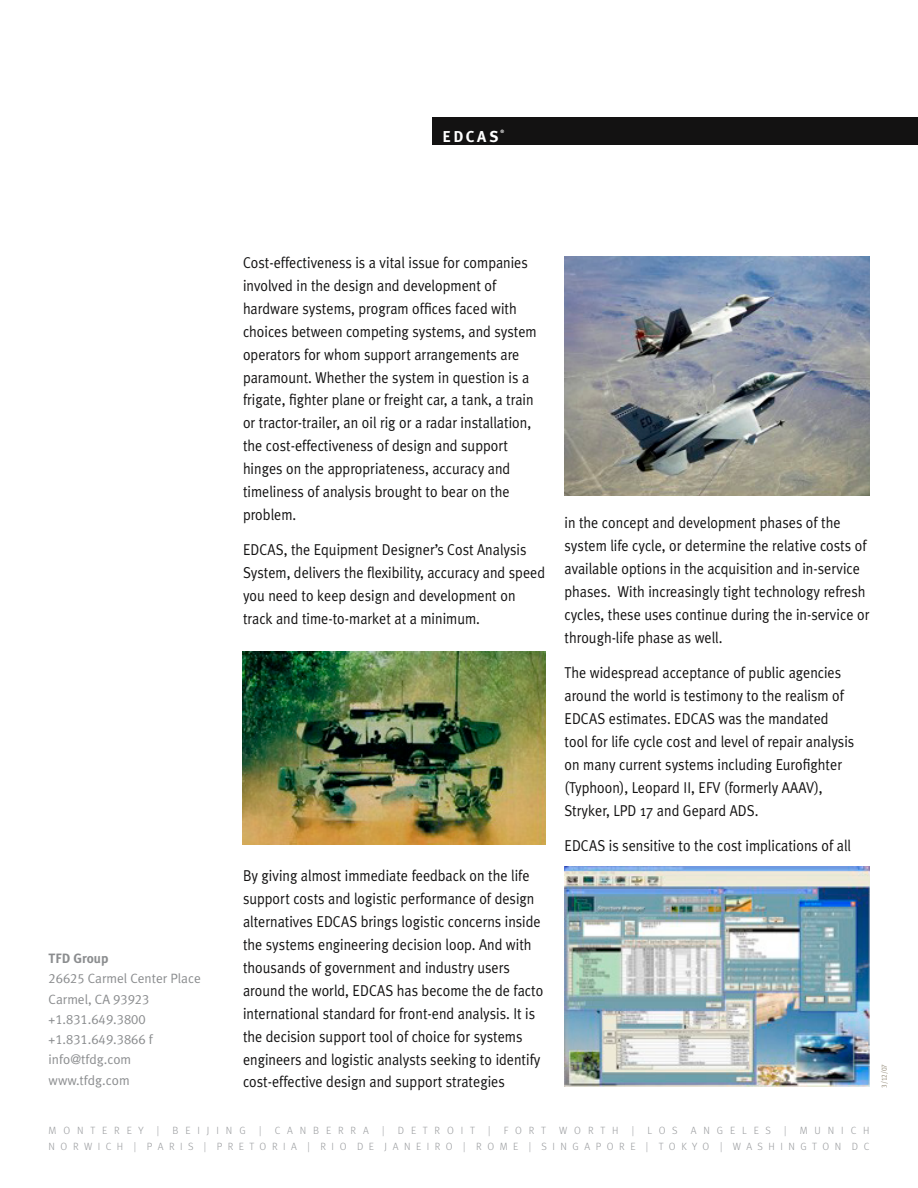
<style>
.page{position:relative;width:918px;height:1188px;background:#fff}
.page>*{position:absolute;margin:0;border:0;box-sizing:border-box;transform-origin:0 0}
.t1{font:15.75px/23px "Meta Plus Normal";color:#131212;scale:.9 1}
.t2{font:15.75px "Meta Plus Bold Caps";letter-spacing:.17em;color:#fff}
.t3{font:13.5px/20.2px "Meta Plus Normal";color:#8b8d8f}
.t4{font:13.5px/20.2px "Meta Plus Normal Caps";color:#8b8d8f}
.t5{font:700 13.5px "Meta Plus";letter-spacing:-.005em;color:#8b8d8f}
.t6{font:300 10.5px/15.5px "Meta";color:#989a9d;text-align:right}
.t7{font:7.5px "Meta Plus Normal Caps";color:#978e7c;scale:.9 1}
.t8{font:4.65px "Meta Plus Bold Caps";color:#fff}
.s1{font-family:"Meta Plus Normal Caps"}
.s2{font-family:"Meta Plus Normal"}
</style>
<div class="page">
<div style="left:432px;top:118px;width:486px;height:27px;background:#131212"></div>
<img style="left:242px;top:651px;width:304px;height:194px">
<img style="left:565px;top:256px;width:304px;height:240px">
<img style="left:565px;top:866px;width:304px;height:220px">
<p class="t2" style="left:443px;top:127px;width:57px">EDCAS</p>
<p class="t8" style="left:500px;top:129px;width:5px">®</p>
<p class="t5" style="left:49px;top:951px;width:61px">TFD Group</p>
<p class="t3" style="left:49px;top:968px;width:154px"><span class="s1">26625</span> Carmel Center Place<br>Carmel, CA <span class="s1">93923</span></p>
<p class="t4" style="left:49px;top:1009px;width:106px">+1.831.649.3800 +1.831.649.3866 <span class="s2">f</span></p>
<p class="t3" style="left:49px;top:1049px;width:84px">info@tfdg.com www.tfdg.com</p>
<p class="t1" style="left:243px;top:251px;width:328px">Cost-effectiveness is a vital issue for companies involved in the design and development of hardware systems, program offices faced with choices between competing systems, and system operators for whom support arrangements are paramount. Whether the system in question is a frigate, fighter plane or freight car, a tank, a train or tractor-trailer, an oil rig or a radar installation, the cost-effectiveness of design and support hinges on the appropriateness, accuracy and timeliness of analysis brought to bear on the problem.</p>
<p class="t1" style="left:243px;top:538px;width:337px">EDCAS, the Equipment Designer’s Cost Analysis System, delivers the flexibility, accuracy and speed you need to keep design and development on track and time-to-market at a minimum.</p>
<p class="t1" style="left:243px;top:864px;width:335px">By giving almost immediate feedback on the life support costs and logistic performance of design alternatives EDCAS brings logistic concerns inside the systems engineering decision loop. And with thousands of government and industry users around the world, EDCAS has become the de facto international standard for front-end analysis. It is the decision support tool of choice for systems engineers and logistic analysts seeking to identify cost-effective design and support strategies</p>
<p class="t1" style="left:565px;top:511px;width:340px">in the concept and development phases of the system life cycle, or determine the relative costs of available options in the acquisition and in-service phases. With increasingly tight technology refresh cycles, these uses continue during the in-service or through-life phase as well.</p>
<p class="t1" style="left:565px;top:661px;width:324px">The widespread acceptance of public agencies around the world is testimony to the realism of EDCAS estimates. EDCAS was the mandated tool for life cycle cost and level of repair analysis on many current systems including Eurofighter (Typhoon), Leopard II, EFV (formerly AAAV), Stryker, LPD 17 and Gepard ADS.</p>
<p class="t1" style="left:565px;top:834px;width:320px">EDCAS is sensitive to the cost implications of all</p>
<p class="t7" style="left:880px;top:1088px;width:28px;rotate:-90deg">3/12/07</p>
<p class="t6" style="left:49px;top:1123px;width:97px">M O N T E R E Y</p>
<p class="t6" style="left:157px;top:1123px;width:4px">|</p>
<p class="t6" style="left:173px;top:1123px;width:75px">B E I J I N G</p>
<p class="t6" style="left:259px;top:1123px;width:4px">|</p>
<p class="t6" style="left:275px;top:1123px;width:96px">C A N B E R R A</p>
<p class="t6" style="left:382px;top:1123px;width:4px">|</p>
<p class="t6" style="left:398px;top:1123px;width:78px">D E T R O I T</p>
<p class="t6" style="left:488px;top:1123px;width:4px">|</p>
<p class="t6" style="left:504px;top:1123px;width:44px">F O R T</p>
<p class="t6" style="left:559px;top:1123px;width:61px">W O R T H</p>
<p class="t6" style="left:632px;top:1123px;width:4px">|</p>
<p class="t6" style="left:647px;top:1123px;width:141px">L O S A N G E L E S |</p>
<p class="t6" style="left:49px;top:1123px;width:822px">M U N I C H<br>N O R W I C H | P A R I S | P R E T O R I A | R I O D E J A N E I R O | R O M E | S I N G A P O R E | T O K Y O | W A S H I N G T O N D C</p>
</div>
